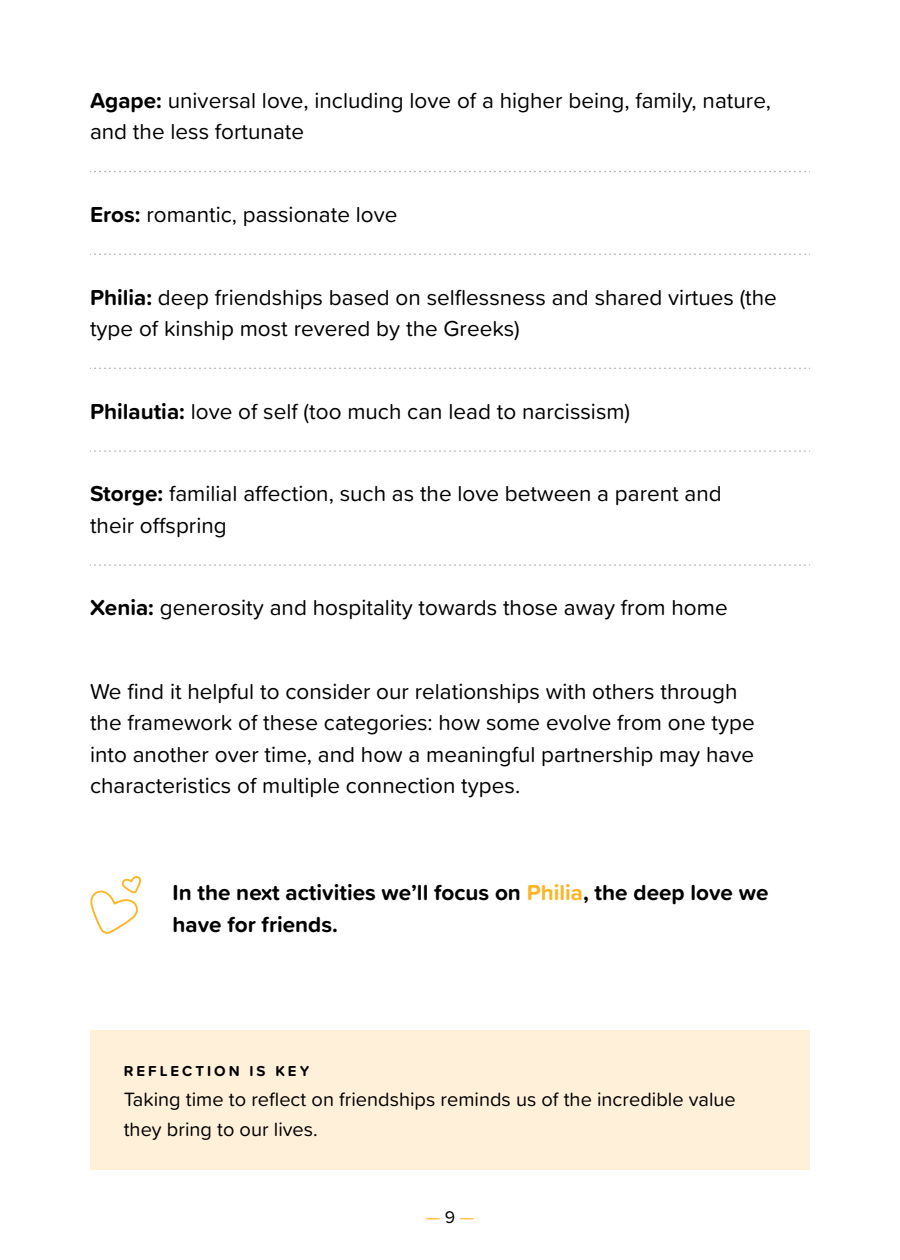
<style>
.page{position:relative;width:900px;height:1260px;background:#fff}
.page>*{position:absolute;margin:0;border:0;box-sizing:border-box;transform-origin:0 0}
.t1{font:22.5px/31.2px "Proxima Soft";color:#000}
.t2{font:700 22.5px/31.2px "Proxima Soft";color:#000}
.t3{font:20px/30px "Proxima Soft";color:#000}
.t4{font:17.5px "Proxima Soft";color:#fcb524}
.t5{font:700 15px "Proxima Soft";letter-spacing:.2em;color:#000}
.s1{font-weight:700}
.s2{color:#fcb524}
.s3{color:#000}
</style>
<div class="page">
<svg style="left:90px;top:171px;width:720px;height:1px"></svg>
<svg style="left:90px;top:254px;width:720px;height:1px"></svg>
<svg style="left:90px;top:368px;width:720px;height:1px"></svg>
<svg style="left:90px;top:450px;width:720px;height:2px"></svg>
<svg style="left:90px;top:564px;width:720px;height:2px"></svg>
<div style="left:90px;top:1031px;width:720px;height:139px;background:#fff0da"></div>
<svg style="left:90px;top:876px;width:52px;height:58px"></svg>
<p class="t1" style="left:90px;top:84px;width:683px"><span class="s1">Agape:</span> universal love, including love of a higher being, family, nature, and the less fortunate</p>
<p class="t1" style="left:90px;top:198px;width:309px"><span class="s1">Eros:</span> romantic, passionate love</p>
<p class="t1" style="left:90px;top:280px;width:688px"><span class="s1">Philia:</span> deep friendships based on selflessness and shared virtues (the type of kinship most revered by the Greeks)</p>
<p class="t1" style="left:90px;top:394px;width:542px"><span class="s1">Philautia:</span> love of self (too much can lead to narcissism)</p>
<p class="t1" style="left:90px;top:477px;width:633px"><span class="s1">Storge:</span> familial affection, such as the love between a parent and their offspring</p>
<p class="t1" style="left:90px;top:591px;width:639px"><span class="s1">Xenia:</span> generosity and hospitality towards those away from home</p>
<p class="t1" style="left:90px;top:675px;width:666px">We find it helpful to consider our relationships with others through the framework of these categories: how some evolve from one type into another over time, and how a meaningful partnership may have characteristics of multiple connection types.</p>
<p class="t2" style="left:173px;top:876px;width:598px">In the next activities we’ll focus on <span class="s2">Philia</span>, the deep love we have for friends.</p>
<p class="t5" style="left:124px;top:1060px;width:187px">REFLECTION IS KEY</p>
<p class="t3" style="left:124px;top:1084px;width:614px">Taking time to reflect on friendships reminds us of the incredible value they bring to our lives.</p>
<p class="t4" style="left:426px;top:1204px;width:50px">— <span class="s3">9</span> —</p>
</div>
